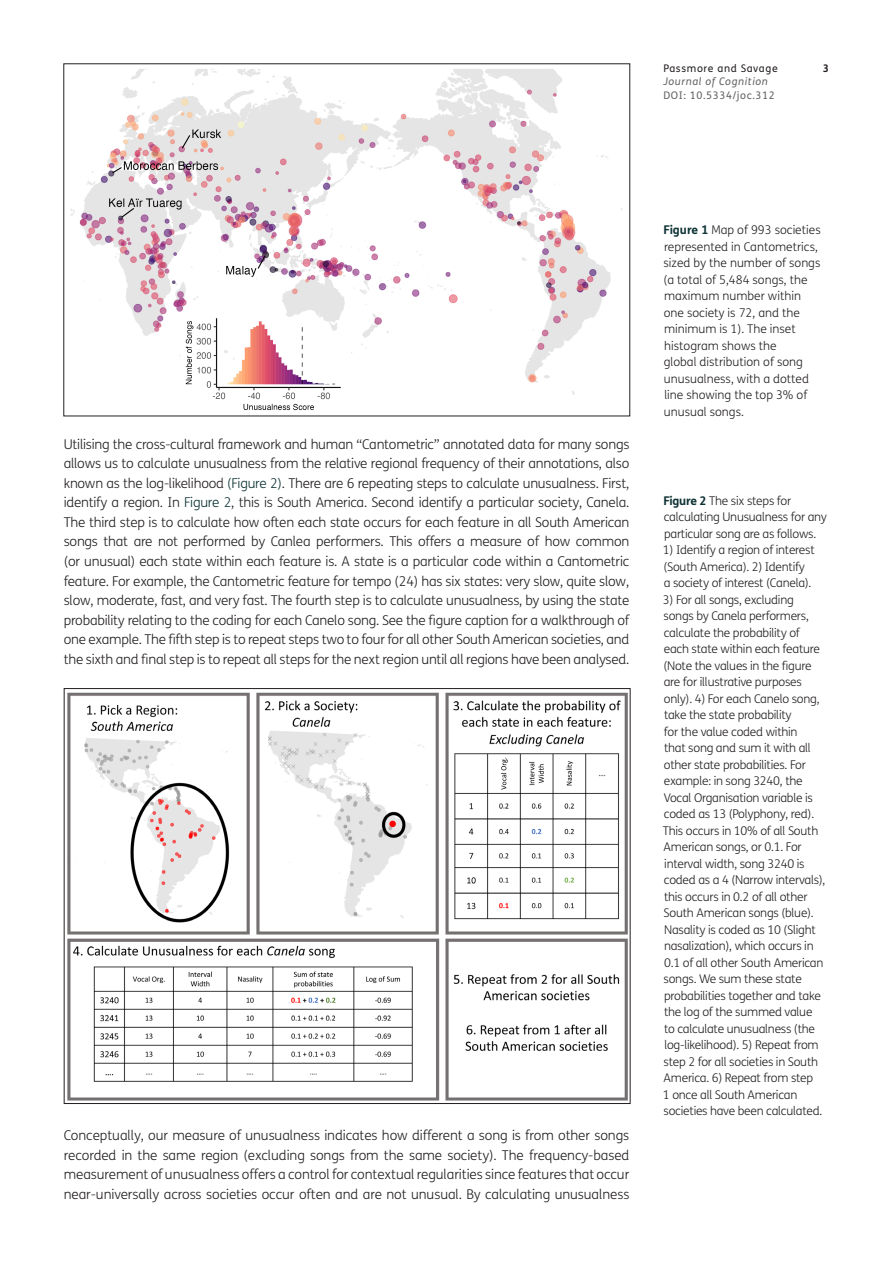
<style>
.page{position:relative;width:893px;height:1263px;background:#fff}
.page>*{position:absolute;margin:0;border:0;box-sizing:border-box;transform-origin:0 0}
.Body_Copy{font:300 13.5px/19.5px "FS Me";letter-spacing:-.015em;color:#231f20;text-align:justify}
.Figure_copy{font:300 12px/16.5px "FS Me";letter-spacing:-.02em;color:#231f20}
.Figure_copy-2{font:300 12px/16.5px "FS Me";color:#231f20}
.t1{font:10.5px "FS Me";letter-spacing:.06em;color:#636366}
.t2{font:italic 10.5px "FS Me";letter-spacing:.06em;color:#636366}
.t3{font:10.5px "FS Me";letter-spacing:.06em;color:#231f20}
.t4{font:700 10.5px "FS Me";color:#231f20}
.s1{color:#0d3234}
.s2{font-weight:700;color:#0d3234}
</style>
<div class="page">
<img style="left:70px;top:69px;width:553px;height:342px">
<img style="left:67px;top:692px;width:561px;height:409px">
<p class="t3" style="left:663px;top:62px;width:116px">Passmore and Savage</p>
<p class="t4" style="left:823px;top:61px;width:8px">3</p>
<p class="t2" style="left:663px;top:75px;width:106px">Journal of Cognition</p>
<p class="t1" style="left:663px;top:89px;width:113px">DOI: 10.5334/joc.312</p>
<p class="Body_Copy" style="left:64px;top:435px;width:567px">Utilising the cross-cultural framework and human “Cantometric” annotated data for many songs allows us to calculate unusualness from the relative regional frequency of their annotations, also known as the log-likelihood <span class="s1">(Figure 2)</span>. There are 6 repeating steps to calculate unusualness. First, identify a region. In <span class="s1">Figure 2</span>, this is South America. Second identify a particular society, Canela.<br>The third step is to calculate how often each state occurs for each feature in all South American songs that are not performed by Canlea performers. This offers a measure of how common (or unusual) each state within each feature is. A state is a particular code within a Cantometric feature. For example, the Cantometric feature for tempo (24) has six states: very slow, quite slow, slow, moderate, fast, and very fast. The fourth step is to calculate unusualness, by using the state probability relating to the coding for each Canelo song. See the figure caption for a walkthrough of one example. The fifth step is to repeat steps two to four for all other South American societies, and the sixth and final step is to repeat all steps for the next region until all regions have been analysed.</p>
<p class="Body_Copy" style="left:64px;top:1126px;width:567px">Conceptually, our measure of unusualness indicates how different a song is from other songs recorded in the same region (excluding songs from the same society). The frequency-based measurement of unusualness offers a control for contextual regularities since features that occur near-universally across societies occur often and are not unusual. By calculating unusualness</p>
<p class="Figure_copy-2" style="left:663px;top:222px;width:159px"><span class="s2">Figure 1</span> Map of 993 societies represented in Cantometrics, sized by the number of songs (a total of 5,484 songs, the maximum number within one society is 72, and the minimum is 1). The inset histogram shows the<br>global distribution of song unusualness, with a dotted line showing the top 3% of unusual songs.</p>
<p class="Figure_copy" style="left:663px;top:492px;width:165px"><span class="s2">Figure 2</span> The six steps for calculating Unusualness for any particular song are as follows.</p>
<p class="Figure_copy" style="left:663px;top:542px;width:153px">1) Identify a region of interest (South America). 2) Identify<br>a society of interest (Canela).</p>
<p class="Figure_copy" style="left:663px;top:591px;width:164px">3) For all songs, excluding songs by Canela performers, calculate the probability of each state within each feature (Note the values in the figure are for illustrative purposes only). 4) For each Canelo song, take the state probability<br>for the value coded within<br>that song and sum it with all other state probabilities. For example: in song 3240, the<br>Vocal Organisation variable is coded as 13 (Polyphony, red).<br>This occurs in 10% of all South<br>American songs, or 0.1. For interval width, song 3240 is coded as a 4 (Narrow intervals), this occurs in 0.2 of all other<br>South American songs (blue).<br>Nasality is coded as 10 (Slight nasalization), which occurs in<br>0.1 of all other South American songs. We sum these state probabilities together and take the log of the summed value<br>to calculate unusualness (the log-likelihood). 5) Repeat from step 2 for all societies in South<br>America. 6) Repeat from step<br>1 once all South American societies have been calculated.</p>
</div>
